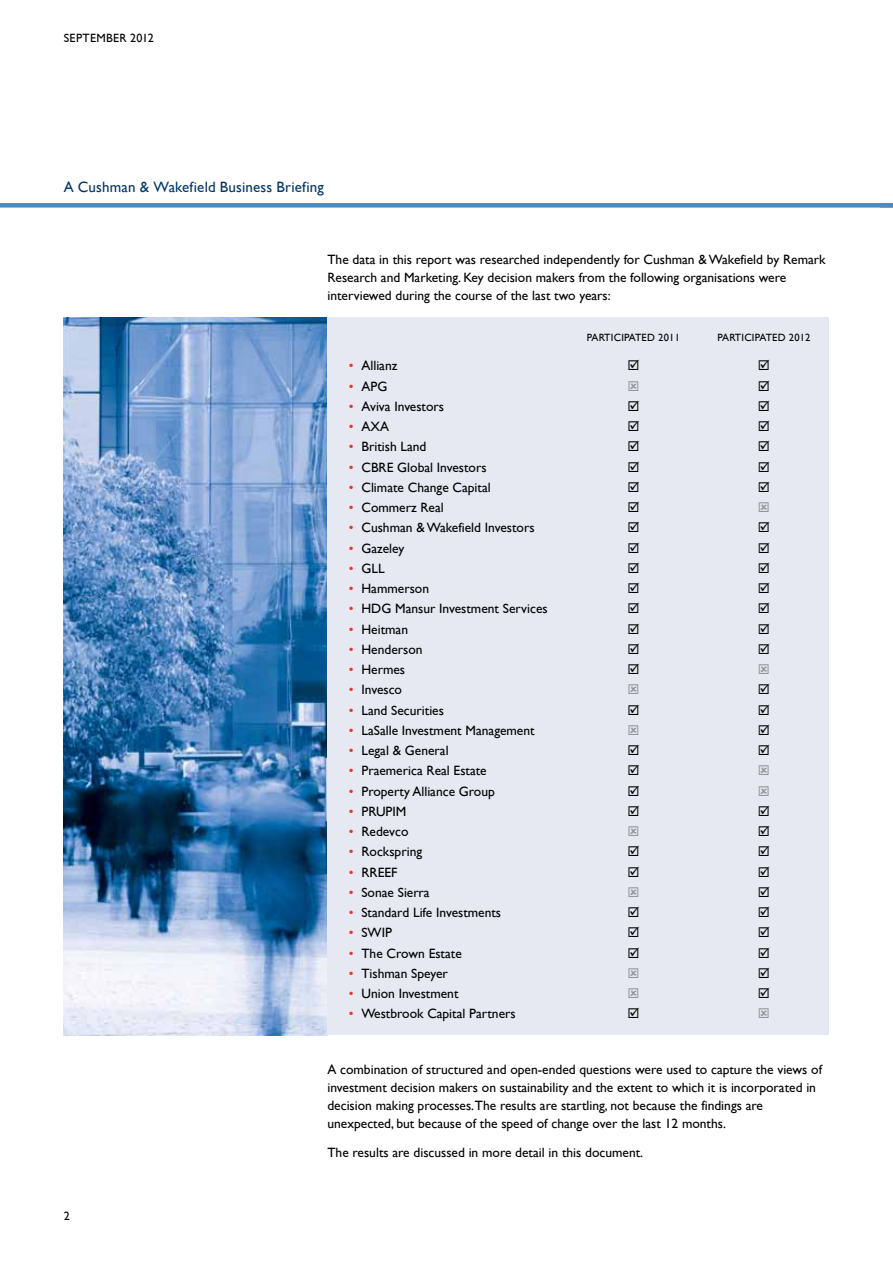
<style>
.page{position:relative;width:893px;height:1263px;background:#fff}
.page>*{position:absolute;margin:0;border:0;box-sizing:border-box;transform-origin:0 0}
.t1{font:15px "Gill Sans";letter-spacing:.01em;color:#003768}
.t2{font:13.5px/18px "Gill Sans";color:#000}
.t3{font:12px "Gill Sans";letter-spacing:.03em;color:#000}
.t4{font:10.5px "Gill Sans";letter-spacing:.02em;color:#000}
.s1{color:#ee3124}
</style>
<div class="page">
<img style="left:63px;top:317px;width:264px;height:718px">
<div style="left:0;top:203px;width:893px;height:5px;background:#4f8abe"></div>
<div style="left:327px;top:317px;width:502px;height:718px;background:#e6e9f1"></div>
<p class="t3" style="left:64px;top:31px;width:91px">SEPTEMBER 2012</p>
<p class="t1" style="left:64px;top:179px;width:261px">A Cushman &amp; Wakefield Business Briefing</p>
<p class="t2" style="left:327px;top:251px;width:500px">The data in this report was researched independently for Cushman &amp; Wakefield by Remark<br>Research and Marketing. Key decision makers from the following organisations were interviewed during the course of the last two years:</p>
<p class="t4" style="left:587px;top:332px;width:12px">Participated</p>
<p class="t4" style="left:658px;top:332px;width:23px">2011</p>
<p class="t4" style="left:717px;top:332px;width:12px">Participated</p>
<p class="t4" style="left:789px;top:332px;width:23px">2012</p>
<p class="t2" style="left:349px;top:357px;width:50px"><span class="s1">•</span> Allianz</p>
<p class="t2" style="left:349px;top:377px;width:40px"><span class="s1">•</span> APG</p>
<p class="t2" style="left:349px;top:397px;width:97px"><span class="s1">•</span> Aviva Investors</p>
<p class="t2" style="left:349px;top:417px;width:42px"><span class="s1">•</span> AXA</p>
<p class="t2" style="left:349px;top:438px;width:79px"><span class="s1">•</span> British Land</p>
<p class="t2" style="left:349px;top:458px;width:139px"><span class="s1">•</span> CBRE Global Investors</p>
<p class="t2" style="left:349px;top:478px;width:144px"><span class="s1">•</span> Climate Change Capital</p>
<p class="t2" style="left:349px;top:498px;width:97px"><span class="s1">•</span> Commerz Real</p>
<p class="t2" style="left:349px;top:519px;width:187px"><span class="s1">•</span> Cushman &amp; Wakefield Investors</p>
<p class="t2" style="left:349px;top:539px;width:57px"><span class="s1">•</span> Gazeley</p>
<p class="t2" style="left:349px;top:559px;width:37px"><span class="s1">•</span> GLL</p>
<p class="t2" style="left:349px;top:579px;width:82px"><span class="s1">•</span> Hammerson</p>
<p class="t2" style="left:349px;top:600px;width:200px"><span class="s1">•</span> HDG Mansur Investment Services</p>
<p class="t2" style="left:349px;top:620px;width:61px"><span class="s1">•</span> Heitman</p>
<p class="t2" style="left:349px;top:640px;width:75px"><span class="s1">•</span> Henderson</p>
<p class="t2" style="left:349px;top:660px;width:58px"><span class="s1">•</span> Hermes</p>
<p class="t2" style="left:349px;top:681px;width:55px"><span class="s1">•</span> Invesco</p>
<p class="t2" style="left:349px;top:701px;width:97px"><span class="s1">•</span> Land Securities</p>
<p class="t2" style="left:349px;top:721px;width:187px"><span class="s1">•</span> LaSalle Investment Management</p>
<p class="t2" style="left:349px;top:741px;width:102px"><span class="s1">•</span> Legal &amp; General</p>
<p class="t2" style="left:349px;top:762px;width:140px"><span class="s1">•</span> Praemerica Real Estate</p>
<p class="t2" style="left:349px;top:782px;width:148px"><span class="s1">•</span> Property Alliance Group</p>
<p class="t2" style="left:349px;top:802px;width:59px"><span class="s1">•</span> PRUPIM</p>
<p class="t2" style="left:349px;top:822px;width:61px"><span class="s1">•</span> Redevco</p>
<p class="t2" style="left:349px;top:843px;width:75px"><span class="s1">•</span> Rockspring</p>
<p class="t2" style="left:349px;top:863px;width:50px"><span class="s1">•</span> RREEF</p>
<p class="t2" style="left:349px;top:883px;width:83px"><span class="s1">•</span> Sonae Sierra</p>
<p class="t2" style="left:349px;top:903px;width:154px"><span class="s1">•</span> Standard Life Investments</p>
<p class="t2" style="left:349px;top:924px;width:45px"><span class="s1">•</span> SWIP</p>
<p class="t2" style="left:349px;top:944px;width:115px"><span class="s1">•</span> The Crown Estate</p>
<p class="t2" style="left:349px;top:964px;width:101px"><span class="s1">•</span> Tishman Speyer</p>
<p class="t2" style="left:349px;top:984px;width:111px"><span class="s1">•</span> Union Investment</p>
<p class="t2" style="left:349px;top:1005px;width:169px"><span class="s1">•</span> Westbrook Capital Partners</p>
<p class="t3" style="left:64px;top:1209px;width:7px">2</p>
<p class="t2" style="left:327px;top:1060px;width:496px">A combination of structured and open-ended questions were used to capture the views of investment decision makers on sustainability and the extent to which it is incorporated in decision making processes.The results are startling, not because the findings are unexpected, but because of the speed of change over the last 12 months.</p>
<p class="t2" style="left:327px;top:1143px;width:317px">The results are discussed in more detail in this document.</p>
</div>
